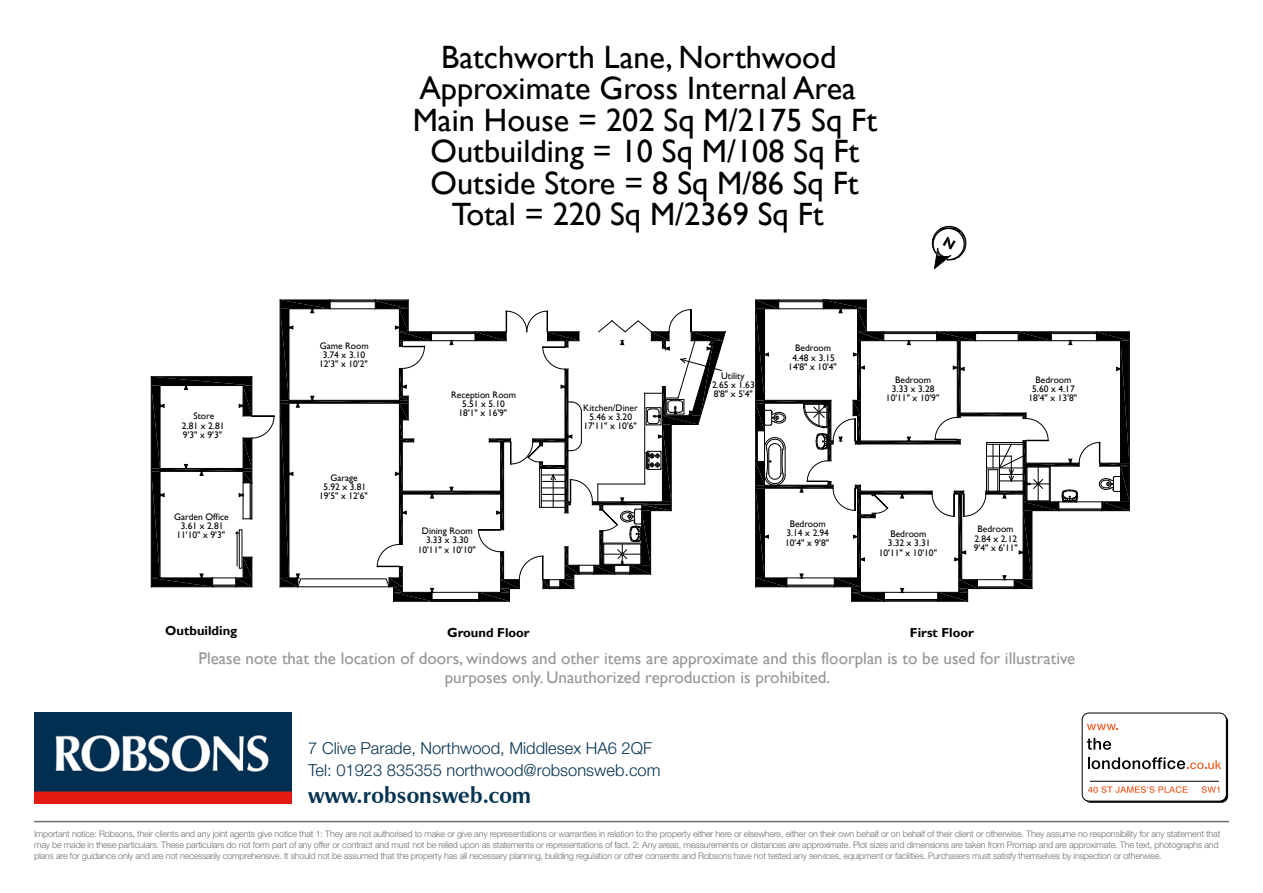
<style>
.page{position:relative;width:1263px;height:893px;background:#fff}
.page>*{position:absolute;margin:0;border:0;box-sizing:border-box;transform-origin:0 0}
.t1{font:32.25px/31.5px "Gill Sans";color:#000;text-align:center}
.t2{font:700 22.5px "Zapf Humanist 601 BT";color:#063451}
.t3{font:16.95px/19.5px "Gill Sans";color:#939598;text-align:center}
.t4{font:300 16.5px "Helvetica Neue LT Std";color:#063451}
.t5{font:700 12.9px "Gill Sans";color:#000}
.t6{font:9.45px/9.3px "Gill Sans";color:#000;text-align:center}
.t7{font:300 9px/10.8px "Helvetica Neue LT Std";letter-spacing:-.02em;color:#6d6e71}
</style>
<div class="page">
<hr style="left:34px;top:821px;width:1195px;height:1px;background:#6d6e71">
<img style="left:34px;top:712px;width:257px;height:92px">
<hr style="left:393px;top:601px;width:39px;height:1px;background:#000">
<hr style="left:479px;top:601px;width:30px;height:1px;background:#000">
<hr style="left:755px;top:300px;width:1px;height:131px;background:#000">
<hr style="left:755px;top:461px;width:1px;height:126px;background:#000">
<hr style="left:852px;top:601px;width:32px;height:1px;background:#000">
<hr style="left:938px;top:601px;width:30px;height:1px;background:#000">
<hr style="left:1129px;top:332px;width:1px;height:179px;background:#000">
<hr style="left:884px;top:601px;width:54px;height:1px;background:#000">
<hr style="left:755px;top:431px;width:1px;height:30px;background:#000">
<svg style="left:756px;top:300px;width:373px;height:301px"></svg>
<hr style="left:432px;top:601px;width:47px;height:1px;background:#000">
<svg style="left:931px;top:226px;width:36px;height:43px"></svg>
<svg style="left:151px;top:300px;width:575px;height:301px"></svg>
<div style="left:1084px;top:715px;width:144px;height:88px;background:#0b0b0b;border-radius:7px"></div>
<div style="left:1082px;top:713px;width:144px;height:88px;background:#fff;border-radius:7px"></div>
<div style="left:1082px;top:713px;width:144px;height:88px;border:1px solid #000;border-radius:7px"></div>
<svg style="left:1087px;top:724px;width:31px;height:6px"></svg>
<svg style="left:1087px;top:738px;width:24px;height:12px"></svg>
<svg style="left:1088px;top:757px;width:133px;height:12px"></svg>
<hr style="left:1090px;top:781px;width:129px;height:1px;background:#000">
<svg style="left:1088px;top:786px;width:100px;height:7px"></svg>
<svg style="left:1201px;top:786px;width:18px;height:7px"></svg>
<p class="t6" style="left:182px;top:412px;width:44px">Store<br>2.81 x 2.81<br>9'3" x 9'3"</p>
<p class="t6" style="left:174px;top:512px;width:56px">Garden Office<br>3.61 x 2.81<br>11'10" x 9'3"</p>
<h3 class="t5" style="left:165px;top:623px;width:74px">Outbuilding</h3>
<p class="t6" style="left:319px;top:341px;width:51px">Game Room<br>3.74 x 3.10<br>12'3" x 10'2"</p>
<p class="t6" style="left:319px;top:473px;width:50px">Garage<br>5.92 x 3.81<br>19'5" x 12'6"</p>
<h1 class="t1" style="left:413px;top:42px;width:466px">Batchworth Lane, Northwood<br>Approximate Gross Internal Area<br>Main House = 202 Sq M/2175 Sq Ft<br>Outbuilding = 10 Sq M/108 Sq Ft<br>Outside Store = 8 Sq M/86 Sq Ft<br>Total = 220 Sq M/2369 Sq Ft</h1>
<p class="t6" style="left:451px;top:390px;width:66px">Reception Room<br>5.51 x 5.10<br>18'1" x 16'9"</p>
<p class="t6" style="left:418px;top:526px;width:60px">Dining Room<br>3.33 x 3.30<br>10'11" x 10'10"</p>
<p class="t6" style="left:583px;top:403px;width:56px">Kitchen/Diner<br>5.46 x 3.20<br>17'11" x 10'6"</p>
<p class="t6" style="left:712px;top:371px;width:44px">Utility<br>2.65 x 1.63<br>8'8" x 5'4"</p>
<p class="t6" style="left:788px;top:344px;width:50px">Bedroom<br>4.48 x 3.15<br>14'8" x 10'4"</p>
<p class="t6" style="left:886px;top:375px;width:55px">Bedroom<br>3.33 x 3.28<br>10'11" x 10'9"</p>
<p class="t6" style="left:1028px;top:375px;width:50px">Bedroom<br>5.60 x 4.17<br>18'4" x 13'8"</p>
<p class="t6" style="left:785px;top:519px;width:45px">Bedroom<br>3.14 x 2.94<br>10'4" x 9'8"</p>
<p class="t6" style="left:879px;top:530px;width:60px">Bedroom<br>3.32 x 3.31<br>10'11" x 10'10"</p>
<p class="t6" style="left:974px;top:525px;width:45px">Bedroom<br>2.84 x 2.12<br>9'4" x 6'11"</p>
<h3 class="t5" style="left:447px;top:625px;width:84px">Ground Floor</h3>
<h3 class="t5" style="left:910px;top:625px;width:66px">First Floor</h3>
<h3 class="t3" style="left:198px;top:648px;width:878px">Please note that the location of doors, windows and other items are approximate and this floorplan is to be used for illustrative purposes only. Unauthorized reproduction is prohibited.</h3>
<h3 class="t4" style="left:308px;top:738px;width:345px">7 Clive Parade, Northwood, Middlesex HA6 2QF</h3>
<h3 class="t4" style="left:308px;top:760px;width:354px">Tel: 01923 835355 northwood@robsonsweb.com</h3>
<h2 class="t2" style="left:308px;top:781px;width:225px">www.robsonsweb.com</h2>
<p class="t7" style="left:34px;top:828px;width:1188px">Important notice: Robsons, their clients and any joint agents give notice that 1: They are not authorised to make or give any representations or warranties in relation to the property either here or elsewhere, either on their own behalf or on behalf of their client or otherwise. They assume no responsibility for any statement that may be made in these particulars. These particulars do not form part of any offer or contract and must not be relied upon as statements or representations of fact. 2: Any areas, measurements or distances are approximate. Plot sizes and dimensions are taken from Promap and are approximate. The text, photographs and plans are for guidance only and are not necessarily comprehensive. It should not be assumed that the property has all necessary planning, building regulation or other consents and Robsons have not tested any services, equipment or facilities. Purchasers must satisfy themselves by inspection or otherwise.</p>
</div>
